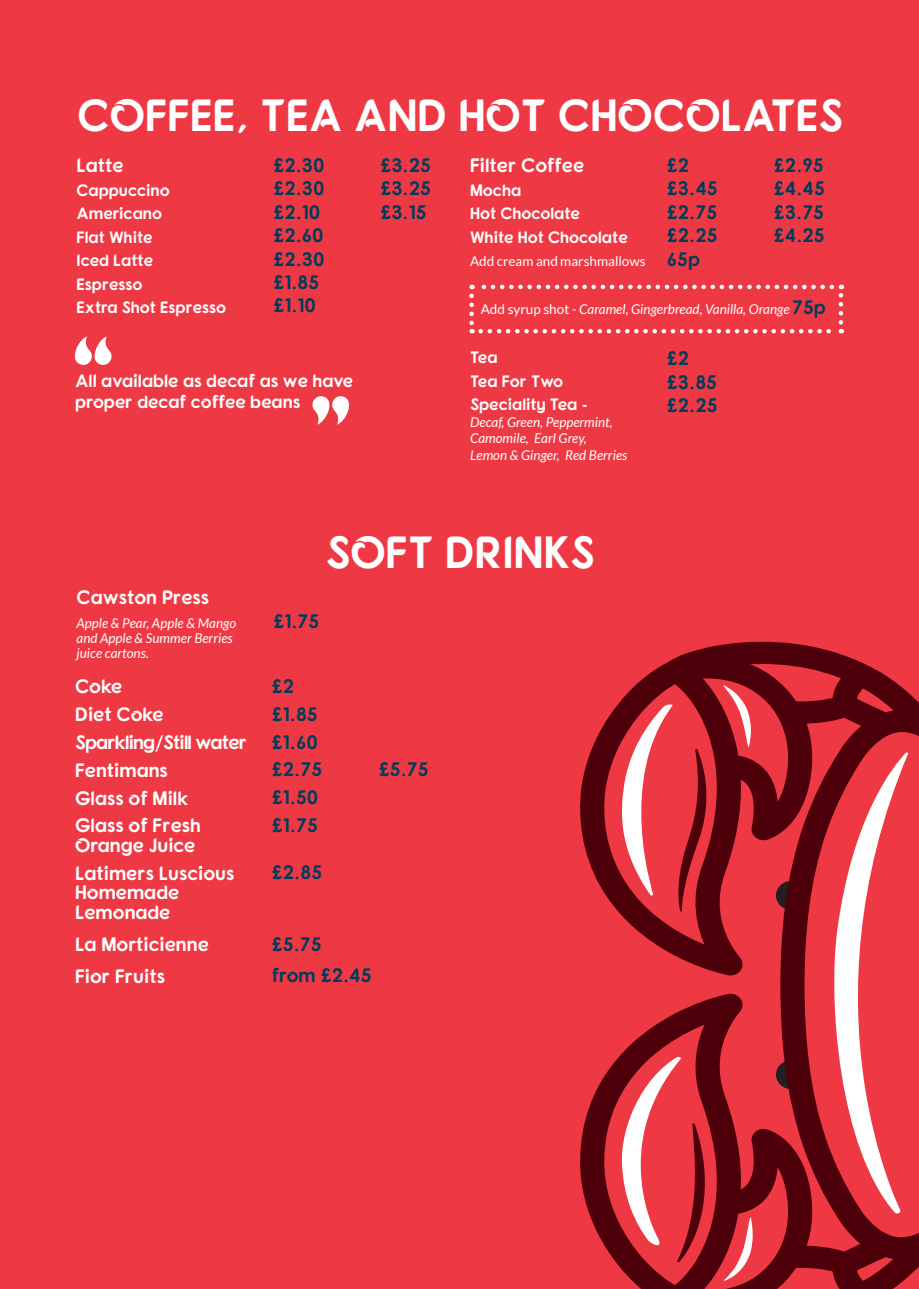
<style>
.page{position:relative;width:919px;height:1289px;background:#fff}
.page>*{position:absolute;margin:0;border:0;box-sizing:border-box;transform-origin:0 0}
.t1{font:108px "Fonarto";color:#fff}
.t2{font:45px "Fonarto";color:#fff}
.t3{font:19.5px/27.8px "Fonarto";color:#fff}
.t4{font:19.5px/23.4px "Fonarto";color:#013d5a}
.t5{font:18px "Fonarto";color:#fff}
.t6{font:16.5px/23.5px "Fonarto";color:#fff}
.t7{font:italic 13.5px/15px "Lato";color:#fff}
.t8{font:13.5px "Lato";color:#fff}
.s1{font-style:normal}
.s2{font-family:"Fonarto";font-style:normal;font-size:19.5px;color:#013d5a}
</style>
<div class="page">
<div style="left:0;top:0;width:918px;height:1288px;background:#ee3944"></div>
<svg style="left:580px;top:707px;width:163px;height:268px"></svg>
<svg style="left:780px;top:912px;width:20px;height:144px;background:#59040d"></svg>
<svg style="left:580px;top:993px;width:163px;height:258px"></svg>
<svg style="left:800px;top:912px;width:64px;height:144px"></svg>
<svg style="left:608px;top:1056px;width:310px;height:232px"></svg>
<svg style="left:616px;top:641px;width:302px;height:271px"></svg>
<svg style="left:469px;top:296px;width:5px;height:37px"></svg>
<svg style="left:480px;top:329px;width:361px;height:4px"></svg>
<svg style="left:838px;top:285px;width:5px;height:37px"></svg>
<svg style="left:471px;top:285px;width:360px;height:4px"></svg>
<h2 class="t2" style="left:77px;top:87px;width:767px">COFFEE, TEA AND HOT CHOCOLATES</h2>
<h3 class="t3" style="left:77px;top:151px;width:49px">Latte</h3>
<p class="t6" style="left:77px;top:177px;width:151px">Cappuccino<br>Americano<br>Flat White<br>Iced Latte<br>Espresso<br>Extra Shot Espresso</p>
<h3 class="t4" style="left:273px;top:153px;width:53px">£2.30 £2.30 £2.10 £2.60 £2.30 £1.85 £1.10</h3>
<h1 class="t1" style="left:65px;top:309px;width:58px">“</h1>
<h3 class="t5" style="left:75px;top:391px;width:227px">proper decaf coffee beans</h3>
<h1 class="t1" style="left:303px;top:369px;width:58px">”</h1>
<h3 class="t5" style="left:75px;top:370px;width:279px">All available as decaf as we have</h3>
<h3 class="t4" style="left:380px;top:153px;width:52px;text-align:justify">£3.25 £3.25 £3.15</h3>
<h3 class="t4" style="left:773px;top:153px;width:52px;text-align:justify">£2.95 £4.45 £3.75 £4.25</h3>
<h3 class="t4" style="left:667px;top:153px;width:52px">£2 £3.45 £2.75 £2.25<br>65p</h3>
<h3 class="t3" style="left:470px;top:151px;width:115px">Filter Coffee</h3>
<p class="t6" style="left:470px;top:177px;width:159px">Mocha<br>Hot Chocolate<br>White Hot Chocolate</p>
<p class="t8" style="left:470px;top:254px;width:177px">Add cream and marshmallows</p>
<p class="t7" style="left:480px;top:302px;width:346px"><span class="s1">Add syrup shot -</span> Caramel, Gingerbread, Vanilla, Orange <span class="s2">75p</span></p>
<p class="t6" style="left:470px;top:345px;width:119px">Tea<br>Tea For Two<br>Speciality Tea -</p>
<p class="t7" style="left:470px;top:414px;width:159px;line-height:16.5px">Decaf, Green, Peppermint,<br>Camomile, Earl Grey,<br>Lemon &amp; Ginger, Red Berries</p>
<h3 class="t4" style="left:667px;top:346px;width:52px">£2 £3.85 £2.25</h3>
<h3 class="t3" style="left:77px;top:583px;width:134px">Cawston Press</h3>
<p class="t7" style="left:77px;top:615px;width:161px">Apple &amp; Pear, Apple &amp; Mango and Apple &amp; Summer Berries juice cartons.</p>
<h3 class="t3" style="left:75px;top:672px;width:173px">Coke<br>Diet Coke<br>Sparkling/Still water<br>Fentimans<br>Glass of Milk<br>Glass of Fresh</h3>
<h3 class="t3" style="left:75px;top:830px;width:161px">Orange Juice<br>Latimers Luscious</h3>
<h3 class="t3" style="left:75px;top:881px;width:105px;line-height:19.5px">Homemade<br>Lemonade</h3>
<h3 class="t3" style="left:75px;top:927px;width:135px;line-height:32.2px">La Morticienne<br>Fior Fruits</h3>
<h2 class="t2" style="left:326px;top:524px;width:270px">SOFT DRINKS</h2>
<h3 class="t4" style="left:273px;top:608px;width:47px">£1.75</h3>
<h3 class="t4" style="left:272px;top:672px;width:52px;line-height:27.6px">£2 £1.85 £1.60 £2.75 £1.50 £1.75</h3>
<h3 class="t4" style="left:272px;top:859px;width:52px">£2.85</h3>
<h3 class="t4" style="left:379px;top:757px;width:51px">£5.75</h3>
<h3 class="t4" style="left:272px;top:928px;width:101px;line-height:31px">£5.75<br>from £2.45</h3>
</div>
